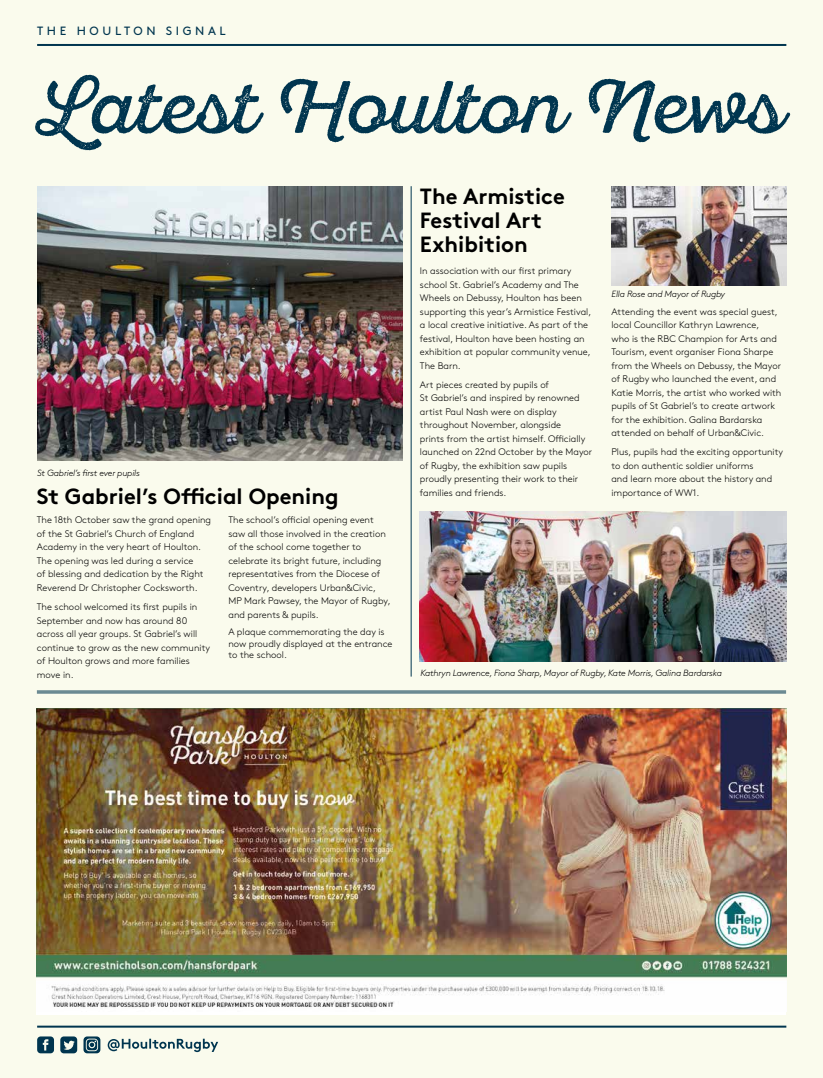
<style>
.page{position:relative;width:823px;height:1078px;background:#fff}
.page>*{position:absolute;margin:0;border:0;box-sizing:border-box;transform-origin:0 0}
.t1{font:74px "Sant Elia Rough";color:#00354f}
.t2{font:700 22px/24px "Brown Std";color:#000}
.t3{font:12px "Brown Std";letter-spacing:.3em;color:#00354f}
.t4{font:300 9.5px/13.5px "Brown Std";color:#000}
.t5{font:italic 300 9px "Brown Std";letter-spacing:-.02em;color:#000}
</style>
<div class="page">
<div style="left:0;top:0;width:822px;height:1077px;background:#fafbed"></div>
<img style="left:419px;top:511px;width:366px;height:150px">
<img style="left:37px;top:708px;width:748px;height:303px">
<hr style="left:37px;top:44px;width:748px;height:2px;background:#00354f">
<hr style="left:37px;top:1025px;width:748px;height:2px;background:#00354f">
<svg style="left:37px;top:1036px;width:17px;height:17px"></svg>
<svg style="left:83px;top:1036px;width:17px;height:17px"></svg>
<svg style="left:60px;top:1036px;width:17px;height:17px"></svg>
<svg style="left:108px;top:1038px;width:110px;height:13px"></svg>
<hr style="left:37px;top:690px;width:748px;height:1px;background:#00354f">
<hr style="left:37px;top:692px;width:748px;height:1px;background:#00354f">
<img style="left:611px;top:186px;width:174px;height:99px">
<img style="left:37px;top:186px;width:365px;height:275px">
<hr style="left:410px;top:186px;width:1px;height:490px;background:#00354f">
<p class="t3" style="left:37px;top:24px;width:190px">THE HOULTON SIGNAL</p>
<h1 class="t1" style="left:37px;top:64px;width:747px">Latest Houlton News</h1>
<p class="t5" style="left:37px;top:467px;width:104px">St Gabriel’s first ever pupils</p>
<h2 class="t2" style="left:37px;top:484px;width:303px">St Gabriel’s Official Opening</h2>
<p class="t4" style="left:37px;top:513px;width:176px">The 18th October saw the grand opening of the St Gabriel’s Church of England Academy in the very heart of Houlton.<br>The opening was led during a service<br>of blessing and dedication by the Right Reverend Dr Christopher Cocksworth.</p>
<p class="t4" style="left:37px;top:600px;width:175px">The school welcomed its first pupils in<br>September and now has around 80 across all year groups. St Gabriel’s will continue to grow as the new community of Houlton grows and more families move in.</p>
<p class="t4" style="left:228px;top:513px;width:164px">The school’s official opening event saw all those involved in the creation of the school come together to celebrate its bright future, including representatives from the Diocese of Coventry, developers Urban&amp;Civic, MP Mark Pawsey, the Mayor of Rugby, and parents &amp; pupils.</p>
<p class="t4" style="left:228px;top:626px;width:165px;line-height:11.4px">A plaque commemorating the day is now proudly displayed at the entrance to the school.</p>
<h2 class="t2" style="left:419px;top:184px;width:146px">The Armistice<br>Festival Art<br>Exhibition</h2>
<p class="t4" style="left:419px;top:264px;width:173px">In association with our first primary school St. Gabriel’s Academy and The Wheels on Debussy, Houlton has been supporting this year’s Armistice Festival, a local creative initiative. As part of the festival, Houlton have been hosting an exhibition at popular community venue, The Barn.</p>
<p class="t4" style="left:419px;top:378px;width:174px">Art pieces created by pupils of<br>St Gabriel’s and inspired by renowned artist Paul Nash were on display throughout November, alongside<br>prints from the artist himself. Officially launched on 22nd October by the Mayor of Rugby, the exhibition saw pupils proudly presenting their work to their families and friends.</p>
<p class="t5" style="left:611px;top:288px;width:115px">Ella Rose and Mayor of Rugby</p>
<p class="t4" style="left:611px;top:305px;width:171px">Attending the event was special guest, local Councillor Kathryn Lawrence,<br>who is the RBC Champion for Arts and Tourism, event organiser Fiona Sharpe from the Wheels on Debussy, the Mayor of Rugby who launched the event, and Katie Morris, the artist who worked with pupils of St Gabriel’s to create artwork for the exhibition. Galina Bardarska attended on behalf of Urban&amp;Civic.</p>
<p class="t4" style="left:611px;top:445px;width:173px">Plus, pupils had the exciting opportunity to don authentic soldier uniforms<br>and learn more about the history and importance of WW1.</p>
<p class="t5" style="left:420px;top:668px;width:303px">Kathryn Lawrence, Fiona Sharp, Mayor of Rugby, Kate Morris, Galina Bardarska</p>
</div>
